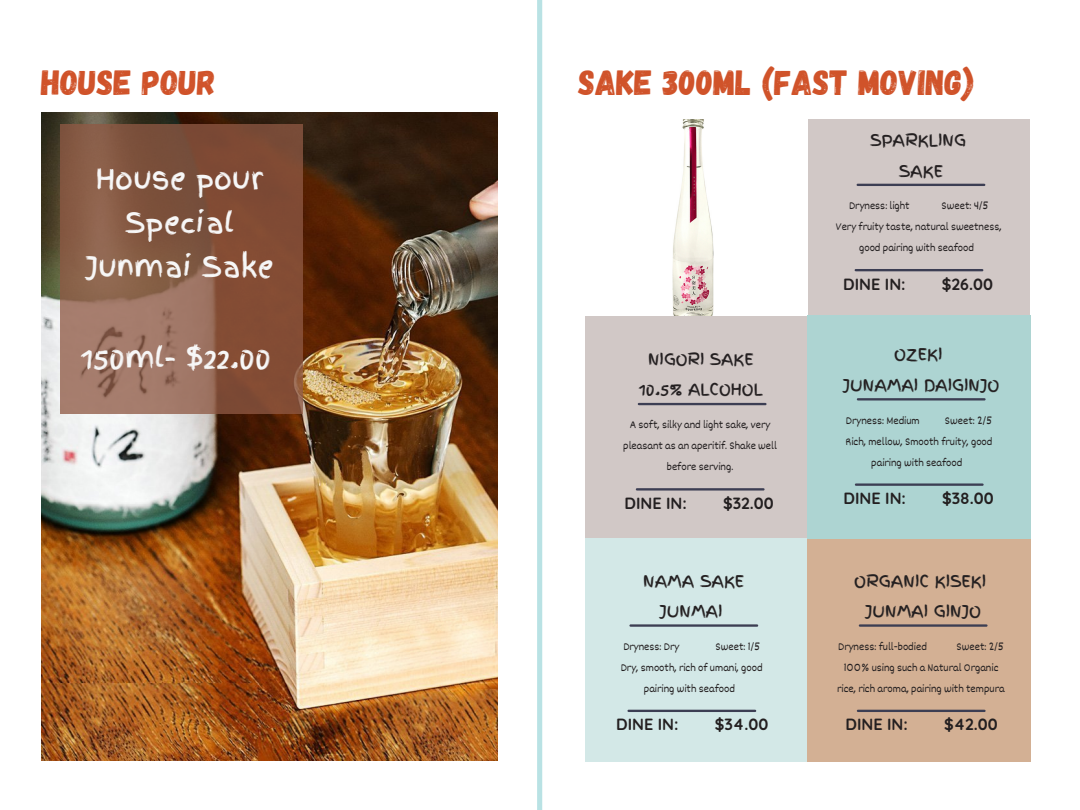
<style>
.page{position:relative;width:1080px;height:810px;background:#fff}
.page>*{position:absolute;margin:0;border:0;box-sizing:border-box;transform-origin:0 0}
.t1{font:35px "Gagalin";color:#d0532a}
.t2{font:28.12px/44.1px "Finger Paint";color:#f7f7f7;text-align:center}
.t3{font:16.19px "Finger Paint";color:#231f20}
.t4{font:700 16.19px "Quicksand";color:#231f20}
.t5{font:15.94px "Finger Paint";color:#231f20}
.t6{font:11.25px/21.1px "Dekko";color:#231f20;text-align:center}
</style>
<div class="page">
<div style="left:537px;top:0;width:5px;height:810px;background:#b9e2e4"></div>
<img style="left:41px;top:113px;width:457px;height:648px">
<svg style="left:60px;top:124px;width:242px;height:289px"></svg>
<div style="left:585px;top:119px;width:445px;height:420px;background:#d1c8c6"></div>
<img style="left:585px;top:119px;width:223px;height:196px">
<div style="left:585px;top:538px;width:223px;height:223px;background:#d3e8e7"></div>
<div style="left:808px;top:538px;width:223px;height:223px;background:#d3b094"></div>
<div style="left:808px;top:315px;width:223px;height:224px;background:#add4d2"></div>
<hr style="left:631px;top:624px;width:126px;height:3px;background:#3c3e53">
<hr style="left:629px;top:710px;width:126px;height:2px;background:#3c3e53">
<hr style="left:858px;top:398px;width:126px;height:3px;background:#3c3e53">
<hr style="left:856px;top:483px;width:127px;height:3px;background:#3c3e53">
<hr style="left:639px;top:403px;width:126px;height:2px;background:#3c3e53">
<hr style="left:637px;top:488px;width:126px;height:3px;background:#3c3e53">
<hr style="left:860px;top:624px;width:126px;height:3px;background:#3c3e53">
<hr style="left:858px;top:710px;width:126px;height:2px;background:#3c3e53">
<hr style="left:858px;top:184px;width:126px;height:2px;background:#3c3e53">
<hr style="left:856px;top:269px;width:126px;height:2px;background:#3c3e53">
<p class="t1" style="left:41px;top:60px;width:177px">HOUSE POUR</p>
<p class="t2" style="left:86px;top:157px;width:190px">House pour<br>Special<br>Junmai Sake</p>
<p class="t2" style="left:81px;top:336px;width:191px">150ml- $22.00</p>
<p class="t1" style="left:579px;top:60px;width:397px">SAKE 300ML (FAST MOVING)</p>
<p class="t3" style="left:870px;top:128px;width:98px">SPARKLING</p>
<p class="t3" style="left:899px;top:159px;width:46px">SAKE</p>
<p class="t6" style="left:849px;top:195px;width:62px">Dryness: light</p>
<p class="t6" style="left:942px;top:195px;width:49px">Sweet: 4/5</p>
<p class="t6" style="left:836px;top:216px;width:167px">Very fruity taste, natural sweetness, good pairing with seafood</p>
<p class="t5" style="left:648px;top:348px;width:107px">NIGORI SAKE</p>
<p class="t5" style="left:639px;top:378px;width:126px">10.5% ALCOHOL</p>
<p class="t6" style="left:623px;top:414px;width:155px">A soft, silky and light sake, very pleasant as an aperitif. Shake well before serving.</p>
<p class="t4" style="left:624px;top:493px;width:64px">DINE IN:</p>
<p class="t4" style="left:723px;top:493px;width:52px">$32.00</p>
<p class="t3" style="left:643px;top:569px;width:103px">NAMA SAKE</p>
<p class="t3" style="left:659px;top:600px;width:65px">JUNMAI</p>
<p class="t6" style="left:623px;top:635px;width:57px">Dryness: Dry</p>
<p class="t6" style="left:716px;top:635px;width:46px">Sweet: 1/5</p>
<p class="t6" style="left:621px;top:656px;width:143px">Dry, smooth, rich of umani, good pairing with seafood</p>
<p class="t4" style="left:616px;top:714px;width:64px">DINE IN:</p>
<p class="t4" style="left:715px;top:714px;width:55px">$34.00</p>
<p class="t4" style="left:843px;top:274px;width:64px">DINE IN:</p>
<p class="t4" style="left:942px;top:274px;width:53px">$26.00</p>
<p class="t3" style="left:894px;top:343px;width:50px">OZEKI</p>
<p class="t3" style="left:843px;top:373px;width:158px">JUNAMAI DAIGINJO</p>
<p class="t6" style="left:846px;top:409px;width:75px">Dryness: Medium</p>
<p class="t6" style="left:945px;top:409px;width:49px">Sweet: 2/5</p>
<p class="t6" style="left:846px;top:430px;width:148px">Rich, mellow, Smooth fruity, good pairing with seafood</p>
<p class="t4" style="left:844px;top:488px;width:64px">DINE IN:</p>
<p class="t4" style="left:942px;top:488px;width:53px">$38.00</p>
<p class="t3" style="left:854px;top:569px;width:133px">ORGANIC KISEKI</p>
<p class="t3" style="left:865px;top:600px;width:118px">JUNMAI GINJO</p>
<p class="t6" style="left:838px;top:635px;width:90px">Dryness: full-bodied</p>
<p class="t6" style="left:957px;top:635px;width:49px">Sweet: 2/5</p>
<p class="t6" style="left:837px;top:656px;width:169px">100% using such a Natural Organic rice, rich aroma, pairing with tempura</p>
<p class="t4" style="left:845px;top:714px;width:64px">DINE IN:</p>
<p class="t4" style="left:944px;top:714px;width:55px">$42.00</p>
</div>
